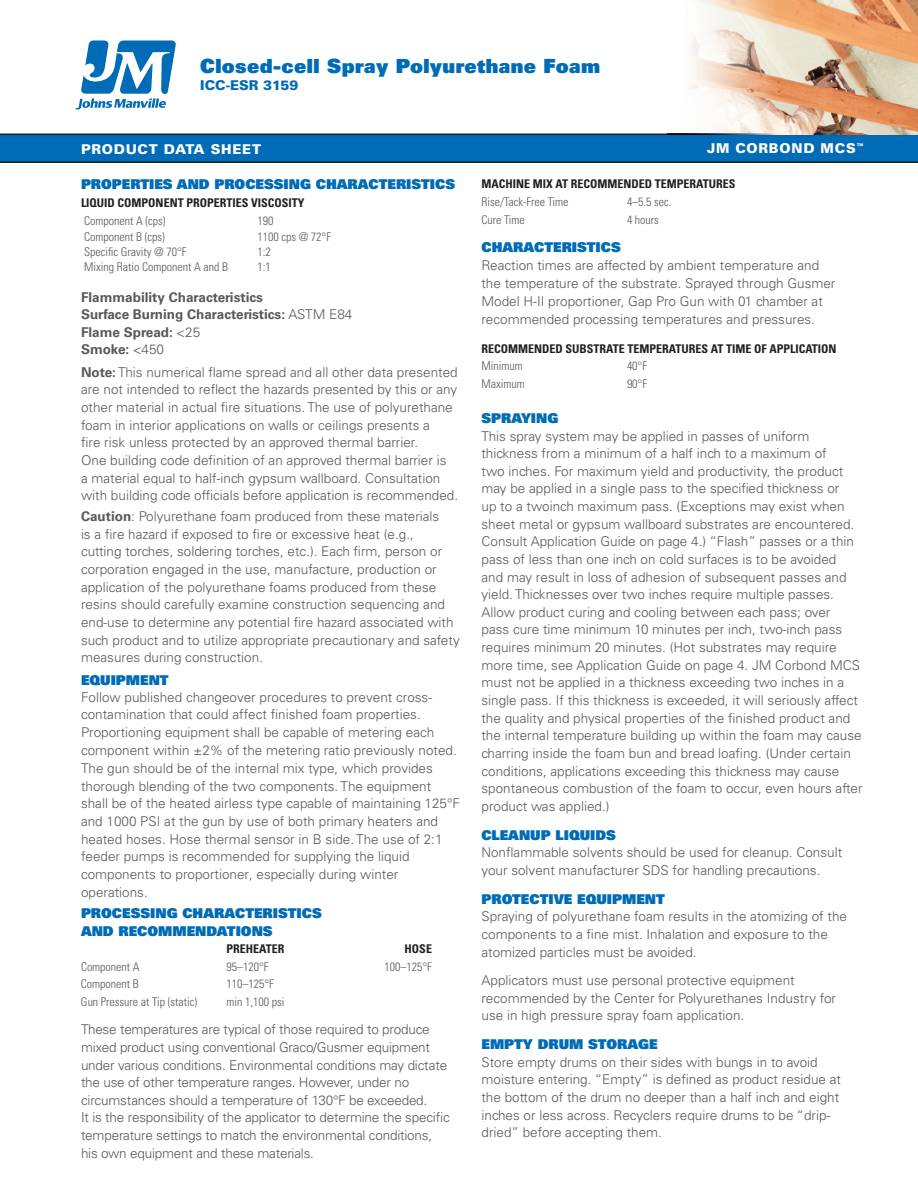
<style>
.page{position:relative;width:918px;height:1188px;background:#fff}
.page>*{position:absolute;margin:0;border:0;box-sizing:border-box;transform-origin:0 0}
.t1{font:19.5px "Univers LT Std X Black";letter-spacing:.02em;color:#006bb6}
.t2{font:300 13.5px/17.7px "Univers LT Std";color:#57585a}
.t3{font:13.5px/18px "Univers LT Std X Black";color:#006bb6}
.t4{font:700 13.5px/17.7px "Univers LT Std";color:#57585a}
.t5{font:900 13.5px "Univers LT Std";letter-spacing:.055em;color:#fff}
.t6{font:900 13.5px "Univers LT Std";color:#006bb6}
.t7{font:300 condensed 12px "Univers LT Std";color:#57585a}
.t8{font:700 condensed 12px "Univers LT Std";color:#231f20}
.s1{font-weight:300}
.s2{font-weight:700}
</style>
<div class="page">
<div style="left:0;top:134px;width:918px;height:28px;background:#006bb6"></div>
<hr style="left:0;top:134px;width:918px;height:1px;background:#231f20">
<hr style="left:0;top:162px;width:918px;height:1px;background:#231f20">
<svg style="left:76px;top:41px;width:100px;height:68px"></svg>
<img style="left:668px;top:0;width:250px;height:135px">
<h1 class="t1" style="left:200px;top:54px;width:402px">Closed-cell Spray Polyurethane Foam</h1>
<p class="t6" style="left:200px;top:76px;width:100px">ICC-ESR 3159</p>
<p class="t5" style="left:81px;top:140px;width:182px">PRODUCT DATA SHEET</p>
<p class="t3" style="left:81px;top:175px;width:376px">PROPERTIES AND PROCESSING CHARACTERISTICS</p>
<p class="t8" style="left:81px;top:196px;width:225px">LIQUID COMPONENT PROPERTIES VISCOSITY</p>
<p class="t7" style="left:84px;top:214px;width:83px">Component A (cps)</p>
<p class="t7" style="left:257px;top:214px;width:17px">190</p>
<p class="t7" style="left:84px;top:229px;width:82px">Component B (cps)</p>
<p class="t7" style="left:257px;top:229px;width:75px">1100 cps @ 72°F</p>
<p class="t7" style="left:84px;top:244px;width:104px">Specific Gravity @ 70°F</p>
<p class="t7" style="left:257px;top:244px;width:15px">1:2</p>
<p class="t7" style="left:84px;top:259px;width:145px">Mixing Ratio Component A and B</p>
<p class="t7" style="left:257px;top:259px;width:15px">1:1</p>
<p class="t4" style="left:81px;top:288px;width:273px">Flammability Characteristics<br>Surface Burning Characteristics: <span class="s1">ASTM E84<br></span>Flame Spread: <span class="s1">&lt;25<br></span>Smoke: <span class="s1">&lt;450</span></p>
<p class="t2" style="left:81px;top:363px;width:379px"><span class="s2">Note:</span> This numerical flame spread and all other data presented are not intended to reflect the hazards presented by this or any other material in actual fire situations. The use of polyurethane foam in interior applications on walls or ceilings presents a<br>fire risk unless protected by an approved thermal barrier.<br>One building code definition of an approved thermal barrier is<br>a material equal to half-inch gypsum wallboard. Consultation with building code officials before application is recommended.</p>
<p class="t2" style="left:81px;top:508px;width:380px"><span class="s2">Caution</span>: Polyurethane foam produced from these materials<br>is a fire hazard if exposed to fire or excessive heat (e.g.,<br>cutting torches, soldering torches, etc.). Each firm, person or corporation engaged in the use, manufacture, production or application of the polyurethane foams produced from these resins should carefully examine construction sequencing and end-use to determine any potential fire hazard associated with such product and to utilize appropriate precautionary and safety measures during construction.</p>
<p class="t3" style="left:81px;top:671px;width:89px">EQUIPMENT</p>
<p class="t2" style="left:81px;top:688px;width:381px">Follow published changeover procedures to prevent cross&shy;contamination that could affect finished foam properties.<br>Proportioning equipment shall be capable of metering each component within ±2% of the metering ratio previously noted.<br>The gun should be of the internal mix type, which provides thorough blending of the two components. The equipment shall be of the heated airless type capable of maintaining 125°F and 1000 PSI at the gun by use of both primary heaters and heated hoses. Hose thermal sensor in B side. The use of 2:1 feeder pumps is recommended for supplying the liquid components to proportioner, especially during winter operations.</p>
<p class="t3" style="left:81px;top:903px;width:242px">PROCESSING CHARACTERISTICS<br>AND RECOMMENDATIONS</p>
<p class="t8" style="left:226px;top:941px;width:59px">PREHEATER</p>
<p class="t8" style="left:405px;top:941px;width:29px">HOSE</p>
<p class="t7" style="left:81px;top:959px;width:60px">Component A</p>
<p class="t7" style="left:226px;top:959px;width:44px">95–120°F</p>
<p class="t7" style="left:385px;top:959px;width:49px">100–125°F</p>
<p class="t7" style="left:81px;top:977px;width:59px">Component B</p>
<p class="t7" style="left:226px;top:977px;width:49px">110–125°F</p>
<p class="t7" style="left:81px;top:994px;width:118px">Gun Pressure at Tip (static)</p>
<p class="t7" style="left:227px;top:994px;width:59px">min 1,100 psi</p>
<p class="t2" style="left:81px;top:1021px;width:370px">These temperatures are typical of those required to produce mixed product using conventional Graco/Gusmer equipment under various conditions. Environmental conditions may dictate the use of other temperature ranges. However, under no circumstances should a temperature of 130°F be exceeded.<br>It is the responsibility of the applicator to determine the specific temperature settings to match the environmental conditions, his own equipment and these materials.</p>
<p class="t5" style="left:707px;top:140px;width:158px">JM CORBOND MCS<sup>™</sup></p>
<p class="t8" style="left:482px;top:177px;width:255px">MACHINE MIX AT RECOMMENDED TEMPERATURES</p>
<p class="t7" style="left:482px;top:195px;width:89px">Rise/Tack-Free Time</p>
<p class="t7" style="left:627px;top:195px;width:46px">4–5.5 sec.</p>
<p class="t7" style="left:482px;top:212px;width:45px">Cure Time</p>
<p class="t7" style="left:627px;top:212px;width:33px">4 hours</p>
<p class="t3" style="left:482px;top:238px;width:141px">CHARACTERISTICS</p>
<p class="t2" style="left:482px;top:257px;width:355px">Reaction times are affected by ambient temperature and the temperature of the substrate. Sprayed through Gusmer Model H-II proportioner, Gap Pro Gun with 01 chamber at recommended processing temperatures and pressures.</p>
<p class="t8" style="left:482px;top:341px;width:357px">RECOMMENDED SUBSTRATE TEMPERATURES AT TIME OF APPLICATION</p>
<p class="t7" style="left:482px;top:359px;width:43px">Minimum</p>
<p class="t7" style="left:627px;top:359px;width:22px">40°F</p>
<p class="t7" style="left:482px;top:377px;width:45px">Maximum</p>
<p class="t7" style="left:627px;top:377px;width:22px">90°F</p>
<p class="t3" style="left:482px;top:409px;width:78px">SPRAYING</p>
<p class="t2" style="left:482px;top:427px;width:383px">This spray system may be applied in passes of uniform thickness from a minimum of a half inch to a maximum of<br>two inches. For maximum yield and productivity, the product may be applied in a single pass to the specified thickness or<br>up to a twoinch maximum pass. (Exceptions may exist when sheet metal or gypsum wallboard substrates are encountered.<br>Consult Application Guide on page 4.) “Flash” passes or a thin pass of less than one inch on cold surfaces is to be avoided<br>and may result in loss of adhesion of subsequent passes and yield. Thicknesses over two inches require multiple passes.<br>Allow product curing and cooling between each pass; over<br>pass cure time minimum 10 minutes per inch, two-inch pass requires minimum 20 minutes. (Hot substrates may require more time, see Application Guide on page 4. JM Corbond MCS must not be applied in a thickness exceeding two inches in a single pass. If this thickness is exceeded, it will seriously affect the quality and physical properties of the finished product and the internal temperature building up within the foam may cause charring inside the foam bun and bread loafing. (Under certain conditions, applications exceeding this thickness may cause spontaneous combustion of the foam to occur, even hours after product was applied.)</p>
<p class="t3" style="left:481px;top:826px;width:136px">CLEANUP LIQUIDS</p>
<p class="t2" style="left:481px;top:844px;width:362px">Nonflammable solvents should be used for cleanup. Consult your solvent manufacturer SDS for handling precautions.</p>
<p class="t3" style="left:482px;top:889px;width:185px">PROTECTIVE EQUIPMENT</p>
<p class="t2" style="left:482px;top:908px;width:367px">Spraying of polyurethane foam results in the atomizing of the components to a fine mist. Inhalation and exposure to the atomized particles must be avoided.</p>
<p class="t2" style="left:482px;top:971px;width:356px">Applicators must use personal protective equipment recommended by the Center for Polyurethanes Industry for use in high pressure spray foam application.</p>
<p class="t3" style="left:482px;top:1035px;width:178px">EMPTY DRUM STORAGE</p>
<p class="t2" style="left:482px;top:1053px;width:361px">Store empty drums on their sides with bungs in to avoid moisture entering. “Empty” is defined as product residue at the bottom of the drum no deeper than a half inch and eight inches or less across. Recyclers require drums to be “drip&shy;dried” before accepting them.</p>
</div>
